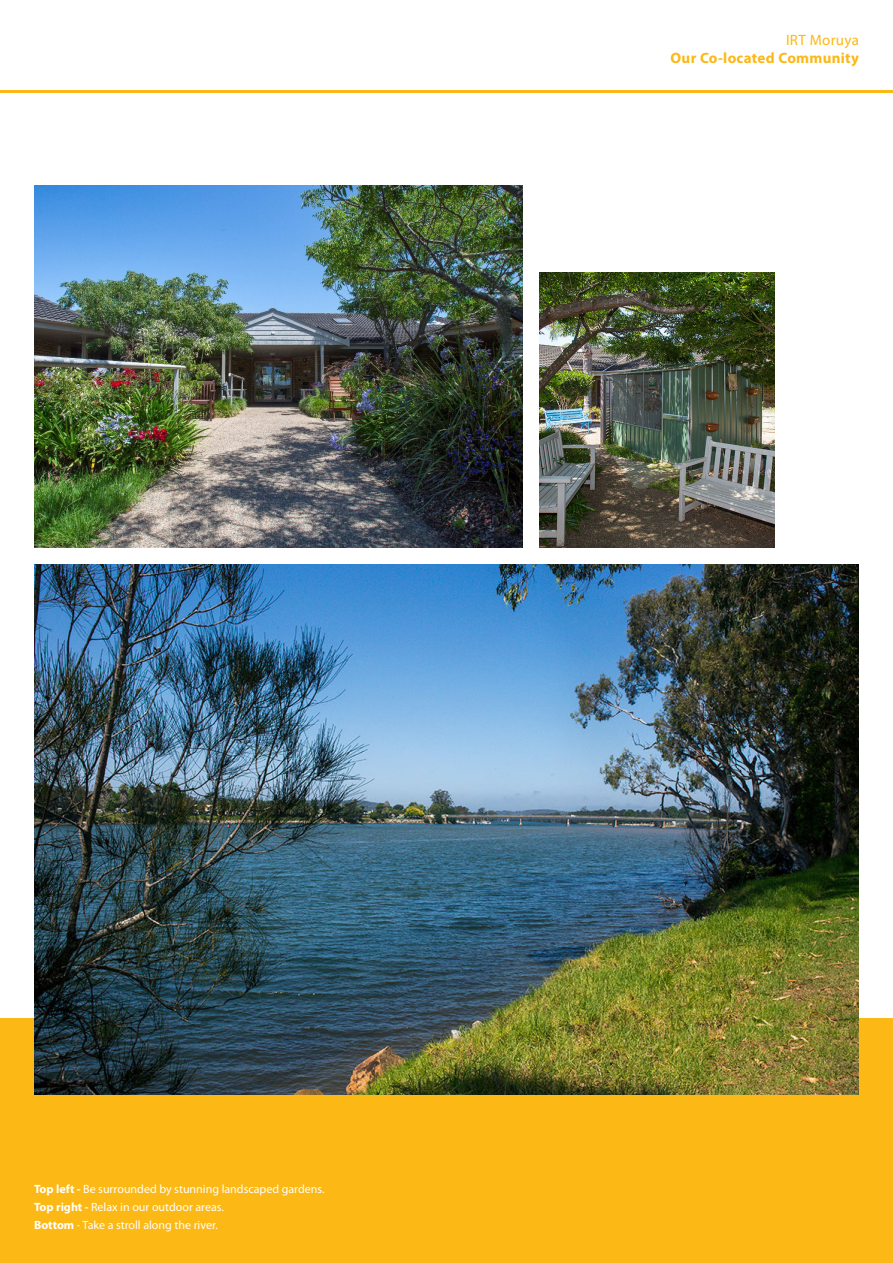
<style>
.page{position:relative;width:893px;height:1263px;background:#fff}
.page>*{position:absolute;margin:0;border:0;box-sizing:border-box;transform-origin:0 0}
.t1{font:700 15px "Myriad Pro";letter-spacing:.02em;color:#fcb814}
.t2{font:15px "Myriad Pro";letter-spacing:.02em;color:#fcb814}
.t3{font:12px/18px "Myriad Pro";color:#fff}
.s1{font-weight:700}
</style>
<div class="page">
<div style="left:0;top:1019px;width:893px;height:244px;background:#fcb814"></div>
<hr style="left:0;top:91px;width:893px;height:2px;background:#fcb814">
<img style="left:34px;top:564px;width:825px;height:530px">
<img style="left:34px;top:185px;width:488px;height:362px">
<img style="left:539px;top:273px;width:236px;height:274px">
<p class="t2" style="left:786px;top:31px;width:74px">IRT Moruya</p>
<p class="t1" style="left:670px;top:50px;width:190px">Our Co-located Community</p>
<p class="t3" style="left:34px;top:1180px;width:292px"><span class="s1">Top left -</span> Be surrounded by stunning landscaped gardens.<br><span class="s1">Top right -</span> Relax in our outdoor areas.<br><span class="s1">Bottom</span> - Take a stroll along the river.</p>
</div>
